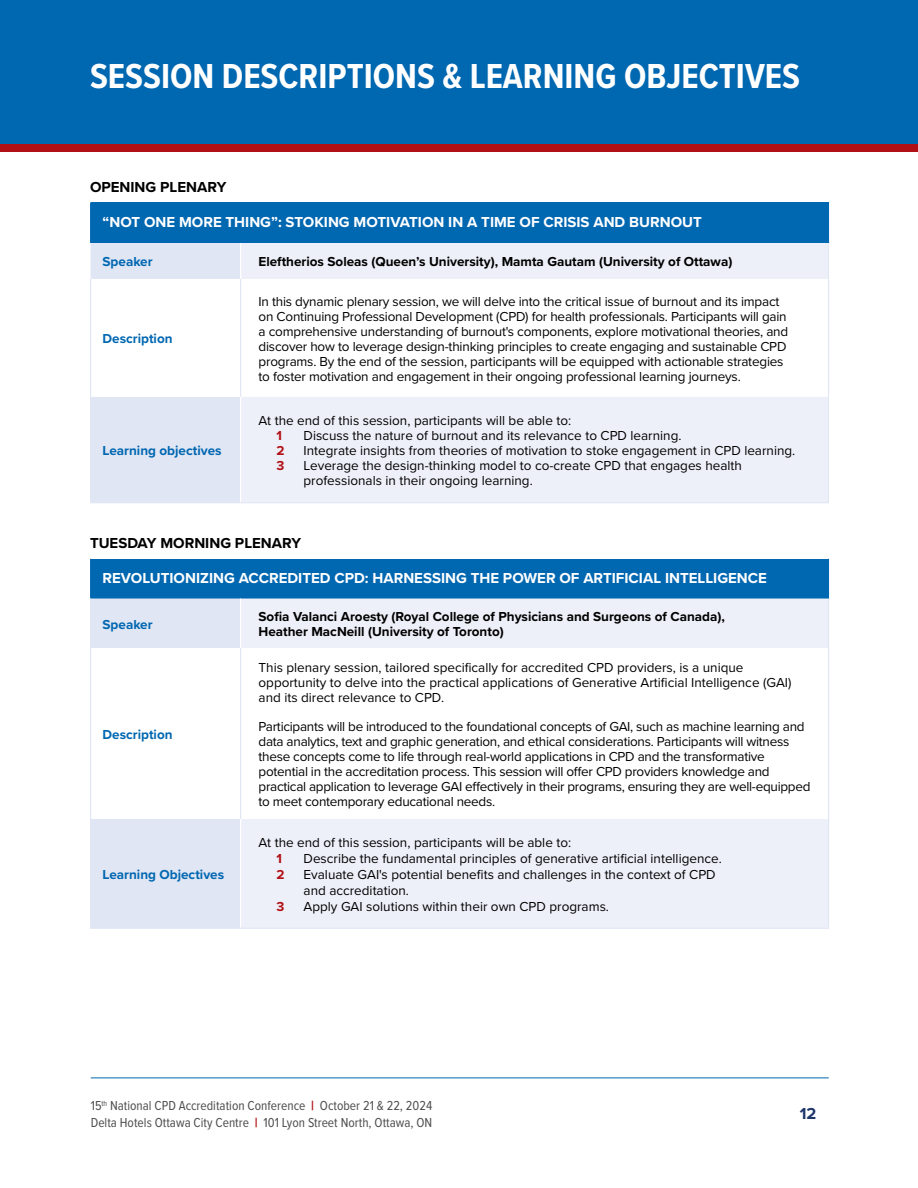
<style>
.page{position:relative;width:918px;height:1188px;background:#fff}
.page>*{position:absolute;margin:0;border:0;box-sizing:border-box;transform-origin:0 0}
.t1{font:700 36px "Proxima Nova Cond";color:#fff}
.t2{font:700 16.5px "Proxima Nova";color:#1e366b}
.Table_Heading{font:700 15px "Proxima Nova";color:#fff}
.t3{font:700 15px "Proxima Nova";color:#000}
.Table_Body_Copy{font:13.5px/15px "Proxima Nova";letter-spacing:-.015em;color:#000}
.Table_Body_Copy-2{font:700 13.5px/15px "Proxima Nova";color:#000}
.t4{font:13.5px/16.5px "Proxima Nova Cond";color:#4d4d4f}
.Table_Body_Copy_no_space{font:13.5px "Proxima Nova";color:#000}
.Table_Body_Copy-3{font:700 13.5px "Proxima Nova";color:#0067b1}
.t5{font:700 13.5px "Proxima Nova";color:#b11116}
.s1{font-family:"Proxima Nova";font-weight:700;color:#b11116}
</style>
<div class="page">
<hr style="left:91px;top:1078px;width:738px;height:1px;background:#0067b1">
<div style="left:0;top:0;width:918px;height:146px;background:#0067b1"></div>
<div style="left:0;top:144px;width:918px;height:7px;background:#b11116"></div>
<div style="left:91px;top:203px;width:738px;height:40px;background:#0067b1"></div>
<div style="left:91px;top:243px;width:149px;height:259px;background:#e0e6f4"></div>
<div style="left:241px;top:243px;width:587px;height:259px;background:#eef0f9"></div>
<svg style="left:91px;top:279px;width:737px;height:118px"></svg>
<hr style="left:90px;top:203px;width:1px;height:40px;background:#0067b1">
<hr style="left:90px;top:279px;width:1px;height:118px;background:#e0e6f4">
<hr style="left:90px;top:397px;width:1px;height:105px;background:#e0e6f4">
<hr style="left:90px;top:502px;width:151px;height:1px;background:#e0e6f4">
<hr style="left:241px;top:502px;width:588px;height:1px;background:#e0e6f4">
<hr style="left:240px;top:279px;width:1px;height:118px;background:#e0e6f4">
<hr style="left:828px;top:243px;width:1px;height:36px;background:#e0e6f4">
<hr style="left:828px;top:397px;width:1px;height:105px;background:#e0e6f4">
<hr style="left:828px;top:279px;width:1px;height:118px;background:#e0e6f4">
<div style="left:91px;top:559px;width:738px;height:40px;background:#0067b1"></div>
<div style="left:91px;top:599px;width:149px;height:329px;background:#e0e6f4"></div>
<div style="left:241px;top:599px;width:587px;height:329px;background:#eef0f9"></div>
<svg style="left:91px;top:648px;width:737px;height:171px"></svg>
<hr style="left:90px;top:559px;width:1px;height:40px;background:#0067b1">
<hr style="left:90px;top:599px;width:1px;height:49px;background:#e0e6f4">
<hr style="left:90px;top:648px;width:1px;height:171px;background:#e0e6f4">
<hr style="left:90px;top:819px;width:1px;height:109px;background:#e0e6f4">
<hr style="left:90px;top:928px;width:151px;height:1px;background:#e0e6f4">
<hr style="left:241px;top:928px;width:588px;height:1px;background:#e0e6f4">
<hr style="left:240px;top:648px;width:1px;height:171px;background:#e0e6f4">
<hr style="left:828px;top:599px;width:1px;height:49px;background:#e0e6f4">
<hr style="left:828px;top:648px;width:1px;height:171px;background:#e0e6f4">
<hr style="left:828px;top:819px;width:1px;height:109px;background:#e0e6f4">
<h1 class="t1" style="left:90px;top:55px;width:712px">SESSION DESCRIPTIONS &amp; LEARNING OBJECTIVES</h1>
<h4 class="t3" style="left:90px;top:176px;width:138px">OPENING PLENARY</h4>
<p class="Table_Heading" style="left:103px;top:211px;width:601px">“NOT ONE MORE THING”: STOKING MOTIVATION IN A TIME OF CRISIS AND BURNOUT</p>
<p class="Table_Body_Copy-3" style="left:103px;top:252px;width:52px">Speaker</p>
<p class="Table_Body_Copy-2" style="left:259px;top:254px;width:475px">Eleftherios Soleas (Queen’s University), Mamta Gautam (University of Ottawa)</p>
<p class="Table_Body_Copy-3" style="left:103px;top:329px;width:72px">Description</p>
<p class="Table_Body_Copy-3" style="left:103px;top:441px;width:121px">Learning objectives</p>
<p class="Table_Body_Copy" style="left:259px;top:293px;width:531px">In this dynamic plenary session, we will delve into the critical issue of burnout and its impact on Continuing Professional Development (CPD) for health professionals. Participants will gain a comprehensive understanding of burnout's components, explore motivational theories, and discover how to leverage design-thinking principles to create engaging and sustainable CPD programs. By the end of the session, participants will be equipped with actionable strategies to foster motivation and engagement in their ongoing professional learning journeys.</p>
<p class="Table_Body_Copy_no_space" style="left:259px;top:411px;width:314px">At the end of this session, participants will be able to:</p>
<p class="t5" style="left:277px;top:426px;width:7px">1</p>
<p class="Table_Body_Copy" style="left:304px;top:428px;width:379px">Discuss the nature of burnout and its relevance to CPD learning.</p>
<p class="t5" style="left:277px;top:441px;width:10px">2</p>
<p class="Table_Body_Copy" style="left:304px;top:443px;width:493px">Integrate insights from theories of motivation to stoke engagement in CPD learning.</p>
<p class="t5" style="left:277px;top:456px;width:9px">3</p>
<p class="Table_Body_Copy" style="left:304px;top:458px;width:440px">Leverage the design-thinking model to co-create CPD that engages health professionals in their ongoing learning.</p>
<h4 class="t3" style="left:90px;top:532px;width:213px">TUESDAY MORNING PLENARY</h4>
<p class="Table_Heading" style="left:103px;top:567px;width:666px">REVOLUTIONIZING ACCREDITED CPD: HARNESSING THE POWER OF ARTIFICIAL INTELLIGENCE</p>
<p class="Table_Body_Copy-3" style="left:103px;top:614px;width:52px">Speaker</p>
<p class="Table_Body_Copy-2" style="left:259px;top:609px;width:468px">Sofia Valanci Aroesty (Royal College of Physicians and Surgeons of Canada),<br>Heather MacNeill (University of Toronto)</p>
<p class="Table_Body_Copy-3" style="left:103px;top:724px;width:72px">Description</p>
<p class="Table_Body_Copy-3" style="left:103px;top:864px;width:123px">Learning Objectives</p>
<p class="Table_Body_Copy" style="left:259px;top:659px;width:534px">This plenary session, tailored specifically for accredited CPD providers, is a unique opportunity to delve into the practical applications of Generative Artificial Intelligence (GAI) and its direct relevance to CPD.</p>
<p class="Table_Body_Copy" style="left:259px;top:718px;width:553px">Participants will be introduced to the foundational concepts of GAI, such as machine learning and data analytics, text and graphic generation, and ethical considerations. Participants will witness these concepts come to life through real-world applications in CPD and the transformative potential in the accreditation process. This session will offer CPD providers knowledge and practical application to leverage GAI effectively in their programs, ensuring they are well-equipped to meet contemporary educational needs.</p>
<p class="Table_Body_Copy_no_space" style="left:259px;top:832px;width:314px">At the end of this session, participants will be able to:</p>
<p class="t5" style="left:277px;top:848px;width:7px">1</p>
<p class="Table_Body_Copy" style="left:304px;top:850px;width:420px">Describe the fundamental principles of generative artificial intelligence.</p>
<p class="t5" style="left:277px;top:864px;width:10px">2</p>
<p class="Table_Body_Copy" style="left:304px;top:866px;width:414px;line-height:16.2px">Evaluate GAI's potential benefits and challenges in the context of CPD and accreditation.</p>
<p class="t5" style="left:277px;top:897px;width:9px">3</p>
<p class="Table_Body_Copy" style="left:304px;top:899px;width:307px">Apply GAI solutions within their own CPD programs.</p>
<p class="t4" style="left:91px;top:1098px;width:343px">15<sup>th</sup> National CPD Accreditation Conference <span class="s1">|</span> October 21 &amp; 22, 2024<br>Delta Hotels Ottawa City Centre <span class="s1">|</span> 101 Lyon Street North, Ottawa, ON</p>
<h3 class="t2" style="left:800px;top:1102px;width:18px">12</h3>
</div>
